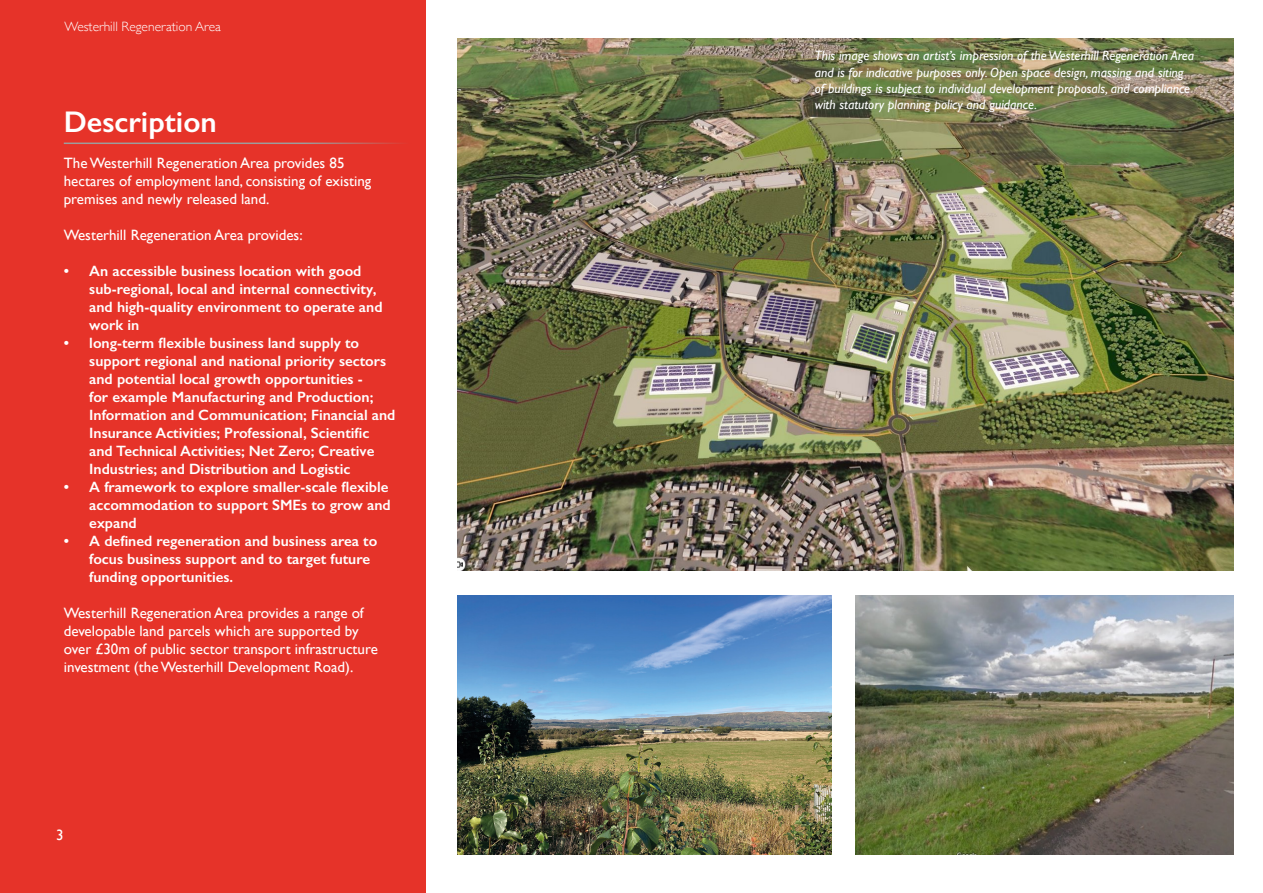
<style>
.page{position:relative;width:1263px;height:893px;background:#fff}
.page>*{position:absolute;margin:0;border:0;box-sizing:border-box;transform-origin:0 0}
.Text_Headers_blue{font:600 30px "Gill Sans";color:#fff}
.t1{font:600 15px/18px "Gill Sans";color:#fff}
.Gill_Sans_10pt_body_copy_White{font:15px/18px "Gill Sans";color:#fff}
.Gill_Sans_10pt_body_copy_White-2{font:italic 13.5px/16.2px "Gill Sans";color:#fff}
.t2{font:300 13.5px "Gill Sans";color:#fff}
</style>
<div class="page">
<img style="left:457px;top:595px;width:374px;height:260px">
<div style="left:0;top:0;width:425px;height:893px;background:#e63329"></div>
<img style="left:457px;top:38px;width:776px;height:533px">
<img style="left:856px;top:595px;width:377px;height:260px">
<hr style="left:64px;top:143px;width:348px;height:1px;background:#9d9d9c">
<p class="t2" style="left:64px;top:16px;width:158px">Westerhill Regeneration Area</p>
<p class="Text_Headers_blue" style="left:64px;top:104px;width:154px">Description</p>
<p class="Gill_Sans_10pt_body_copy_White" style="left:64px;top:154px;width:309px">The Westerhill Regeneration Area provides 85 hectares of employment land, consisting of existing premises and newly released land.</p>
<p class="Gill_Sans_10pt_body_copy_White" style="left:64px;top:226px;width:240px">Westerhill Regeneration Area provides:</p>
<p class="t1" style="left:89px;top:262px;width:295px;text-indent:-26px">• An accessible business location with good sub-regional, local and internal connectivity, and high-quality environment to operate and work in</p>
<p class="t1" style="left:89px;top:334px;width:308px;text-indent:-26px">• long-term flexible business land supply to support regional and national priority sectors and potential local growth opportunities -<br>for example Manufacturing and Production; Information and Communication; Financial and Insurance Activities; Professional, Scientific and Technical Activities; Net Zero; Creative Industries; and Distribution and Logistic</p>
<p class="t1" style="left:89px;top:478px;width:303px;text-indent:-26px">• A framework to explore smaller-scale flexible accommodation to support SMEs to grow and expand</p>
<p class="t1" style="left:89px;top:532px;width:290px;text-indent:-26px">• A defined regeneration and business area to focus business support and to target future funding opportunities.</p>
<p class="Gill_Sans_10pt_body_copy_White" style="left:64px;top:604px;width:316px">Westerhill Regeneration Area provides a range of developable land parcels which are supported by over £30m of public sector transport infrastructure investment (the Westerhill Development Road).</p>
<p class="Gill_Sans_10pt_body_copy_White" style="left:56px;top:825px;width:9px">3</p>
<p class="Gill_Sans_10pt_body_copy_White-2" style="left:815px;top:48px;width:381px">This image shows an artist’s impression of the Westerhill Regeneration Area and is for indicative purposes only. Open space design, massing and siting of buildings is subject to individual development proposals, and compliance with statutory planning policy and guidance.</p>
</div>
